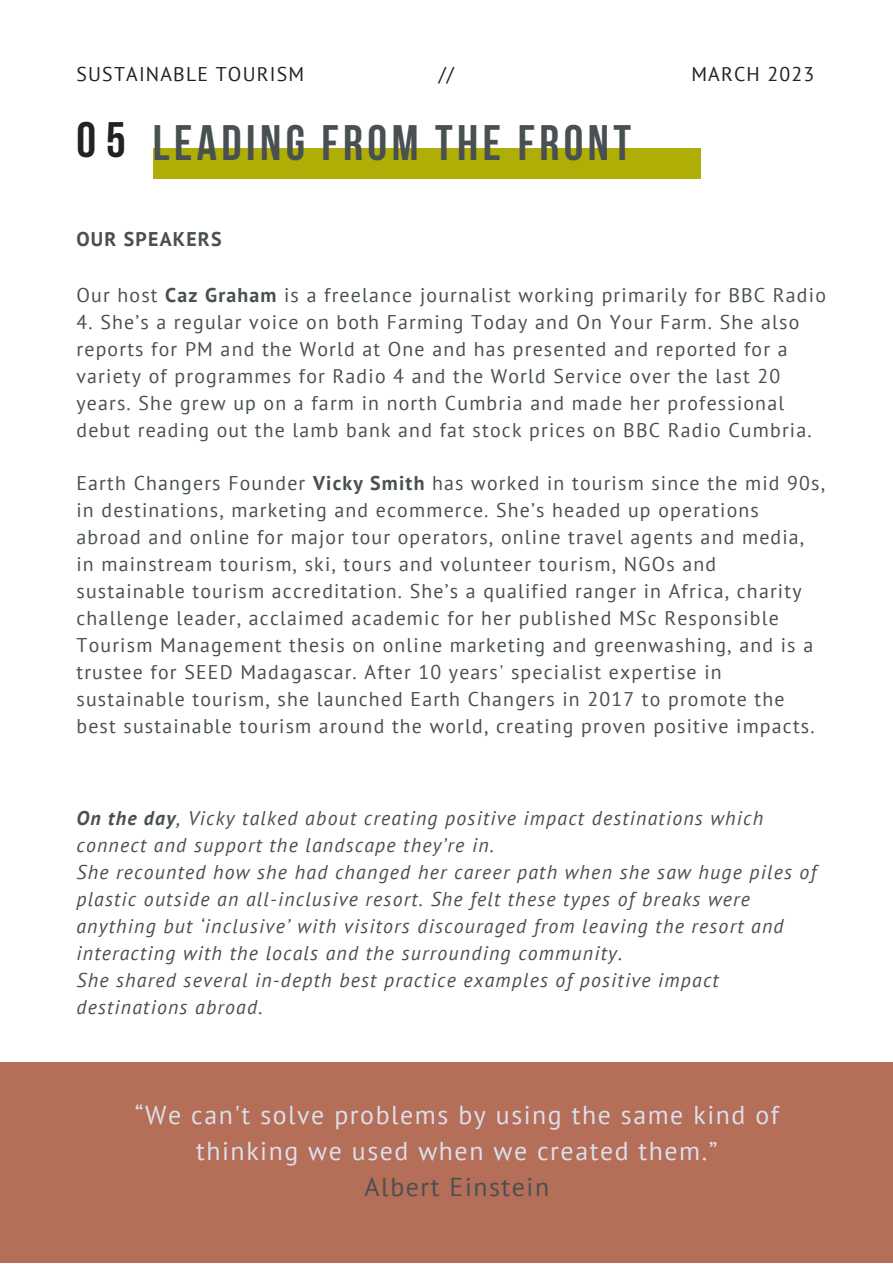
<style>
.page{position:relative;width:893px;height:1264px;background:#fff}
.page>*{position:absolute;margin:0;border:0;box-sizing:border-box;transform-origin:0 0}
.t1{font:700 49.65px "Bebas Neue";letter-spacing:.09em;color:#495052}
.t2{font:700 49.65px "Bebas Neue";color:#222}
.t3{font:25.8px/36px "PT Sans";letter-spacing:.06em;color:#dce0eb;text-align:center}
.t4{font:25.8px "PT Sans";letter-spacing:.06em;color:#495052}
.t5{font:19.8px/27px "PT Sans";letter-spacing:.06em;color:#495052}
.t6{font:italic 19.8px/27px "PT Sans";letter-spacing:.06em;color:#495052}
.t7{font:19.8px "PT Sans";letter-spacing:.06em;color:#222}
.t8{font:700 19.8px "PT Sans";letter-spacing:.06em;color:#495052}
.s1{font-weight:700}
</style>
<div class="page">
<div style="left:153px;top:149px;width:547px;height:29px;background:#afae06"></div>
<div style="left:0;top:1061px;width:892px;height:201px;background:#b56e58"></div>
<p class="t7" style="left:76px;top:61px;width:229px">SUSTAINABLE TOURISM</p>
<p class="t7" style="left:438px;top:61px;width:17px">//</p>
<p class="t7" style="left:691px;top:61px;width:124px">MARCH 2023</p>
<h1 class="t2" style="left:76px;top:120px;width:51px">05</h1>
<h1 class="t1" style="left:153px;top:123px;width:480px">LEADING FROM THE FRONT</h1>
<p class="t8" style="left:76px;top:226px;width:146px">OUR SPEAKERS</p>
<p class="t5" style="left:76px;top:281px;width:751px">Our host <span class="s1">Caz Graham</span> is a freelance journalist working primarily for BBC Radio</p>
<p class="t5" style="left:76px;top:308px;width:736px">4. She’s a regular voice on both Farming Today and On Your Farm. She also reports for PM and the World at One and has presented and reported for a variety of programmes for Radio 4 and the World Service over the last 20 years. She grew up on a farm in north Cumbria and made her professional debut reading out the lamb bank and fat stock prices on BBC Radio Cumbria.</p>
<p class="t5" style="left:76px;top:469px;width:750px">Earth Changers Founder <span class="s1">Vicky Smith</span> has worked in tourism since the mid 90s, in destinations, marketing and ecommerce. She’s headed up operations abroad and online for major tour operators, online travel agents and media, in mainstream tourism, ski, tours and volunteer tourism, NGOs and sustainable tourism accreditation. She’s a qualified ranger in Africa, charity challenge leader, acclaimed academic for her published MSc Responsible Tourism Management thesis on online marketing and greenwashing, and is a trustee for SEED Madagascar. After 10 years' specialist expertise in sustainable tourism, she launched Earth Changers in 2017 to promote the best sustainable tourism around the world, creating proven positive impacts.</p>
<p class="t6" style="left:76px;top:804px;width:741px"><span class="s1">On the day</span>, Vicky talked about creating positive impact destinations which connect and support the landscape they’re in.<br>She recounted how she had changed her career path when she saw huge piles of plastic outside an all-inclusive resort. She felt these types of breaks were anything but ‘inclusive’ with visitors discouraged from leaving the resort and interacting with the locals and the surrounding community.<br>She shared several in-depth best practice examples of positive impact destinations abroad.</p>
<h2 class="t3" style="left:135px;top:1096px;width:645px">“We can't solve problems by using the same kind of thinking we used when we created them.”</h2>
<h2 class="t4" style="left:364px;top:1169px;width:186px">Albert Einstein</h2>
</div>
